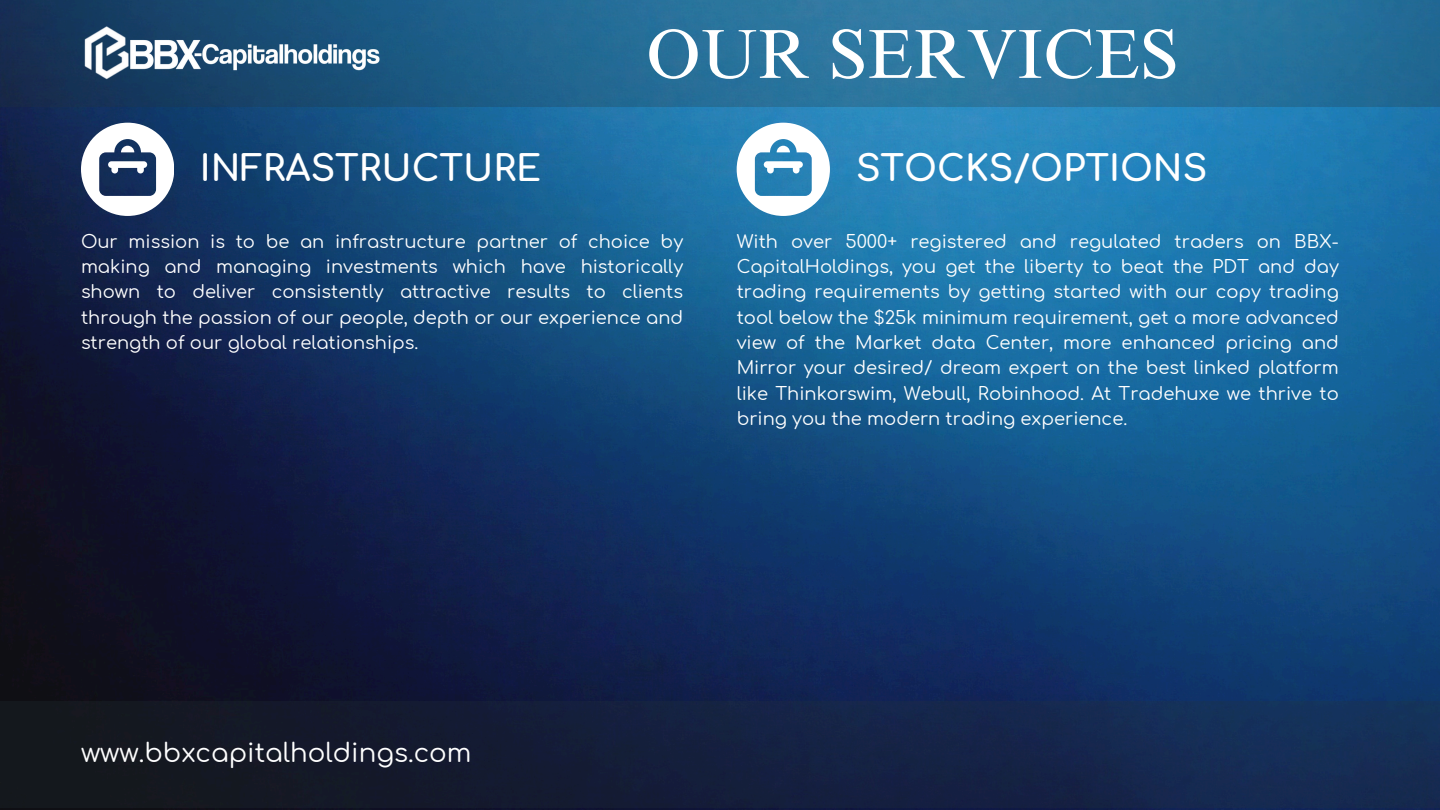
<style>
.page{position:relative;width:1440px;height:810px;background:#fff}
.page>*{position:absolute;margin:0;border:0;box-sizing:border-box;transform-origin:0 0}
.t1{font:69.5px "Times NRMT Pro";color:#fff}
.t2{font:700 35.8px "Comfortaa";color:#fff}
.t3{font:26.1px "Comfortaa";color:#fff}
.t4{font:17.9px/25.3px "Comfortaa";color:#fff;text-align:justify}
</style>
<div class="page">
<img style="left:0;top:106px;width:1440px;height:704px">
<svg style="left:0;top:0;width:1440px;height:106px;background:#24668f"></svg>
<div style="left:0;top:701px;width:1440px;height:106px;background:linear-gradient(to right,#14141b,#162e5c)"></div>
<svg style="left:81px;top:123px;width:93px;height:93px"></svg>
<svg style="left:737px;top:123px;width:93px;height:93px"></svg>
<img style="left:82px;top:25px;width:300px;height:56px">
<p class="t1" style="left:647px;top:28px;width:533px">OUR SERVICES</p>
<h1 class="t2" style="left:200px;top:149px;width:343px">INFRASTRUCTURE</h1>
<p class="t2" style="left:856px;top:149px;width:353px">STOCKS/OPTIONS</p>
<h2 class="t4" style="left:81px;top:229px;width:604px">Our mission is to be an infrastructure partner of choice by making and managing investments which have historically shown to deliver consistently attractive results to clients through the passion of our people, depth or our experience and strength of our global relationships.</h2>
<p class="t4" style="left:737px;top:229px;width:604px">With over 5000+ registered and regulated traders on BBX-CapitalHoldings, you get the liberty to beat the PDT and day trading requirements by getting started with our copy trading tool below the $25k minimum requirement, get a more advanced view of the Market data Center, more enhanced pricing and Mirror your desired/ dream expert on the best linked platform like Thinkorswim, Webull, Robinhood. At Tradehuxe we thrive to bring you the modern trading experience.</p>
<h2 class="t3" style="left:81px;top:739px;width:392px">www.bbxcapitalholdings.com</h2>
</div>
